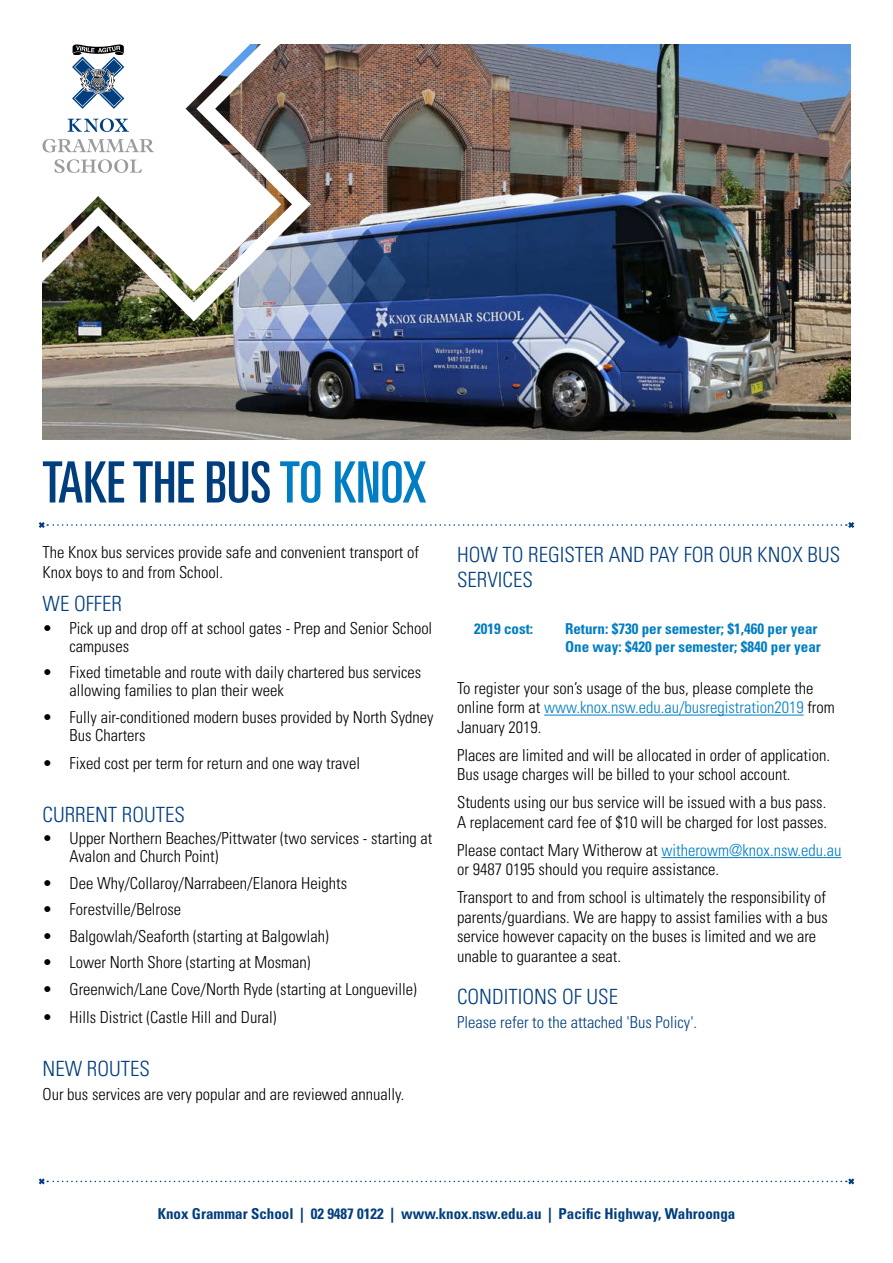
<style>
.page{position:relative;width:893px;height:1263px;background:#fff}
.page>*{position:absolute;margin:0;border:0;box-sizing:border-box;transform-origin:0 0}
.t1{font:ultra-condensed 57px "Univers LT Std";color:#003e7e}
.t2{font:300 condensed 21px/25.2px "Univers LT Std";color:#003e7e}
.t3{font:300 condensed 16.5px/19.5px "Univers LT Std";color:#000}
.t4{font:300 condensed 16.5px "Univers LT Std";color:#003e7e}
.t5{font:700 condensed 15px/18px "Univers LT Std";color:#007dc3}
.t6{font:700 condensed 15px "Univers LT Std";color:#003e7e}
.s1{color:#007dc3}
</style>
<div class="page">
<hr style="left:544px;top:715px;width:260px;height:1px;background:#007dc3">
<hr style="left:661px;top:857px;width:180px;height:1px;background:#007dc3">
<svg style="left:38px;top:1178px;width:817px;height:7px"></svg>
<svg style="left:38px;top:522px;width:817px;height:6px"></svg>
<img style="left:43px;top:44px;width:807px;height:395px">
<img style="left:42px;top:44px;width:269px;height:277px">
<svg style="left:42px;top:139px;width:112px;height:13px"></svg>
<svg style="left:55px;top:159px;width:87px;height:14px"></svg>
<svg style="left:68px;top:118px;width:61px;height:14px"></svg>
<svg style="left:72px;top:44px;width:52px;height:65px"></svg>
<h1 class="t1" style="left:43px;top:450px;width:386px">TAKE THE BUS <span class="s1">TO KNOX</span></h1>
<p class="t3" style="left:43px;top:543px;width:378px">The Knox bus services provide safe and convenient transport of<br>Knox boys to and from School.</p>
<p class="t2" style="left:43px;top:591px;width:81px">WE OFFER</p>
<p class="t3" style="left:70px;top:619px;width:364px;line-height:18px;text-indent:-27px">• Pick up and drop off at school gates - Prep and Senior School campuses</p>
<p class="t3" style="left:70px;top:663px;width:353px;line-height:18px;text-indent:-27px">• Fixed timetable and route with daily chartered bus services allowing families to plan their week</p>
<p class="t3" style="left:70px;top:708px;width:366px;line-height:18px;text-indent:-27px">• Fully air-conditioned modern buses provided by North Sydney<br>Bus Charters</p>
<p class="t3" style="left:43px;top:753px;width:319px">• Fixed cost per term for return and one way travel</p>
<p class="t2" style="left:43px;top:802px;width:144px">CURRENT ROUTES</p>
<p class="t3" style="left:70px;top:829px;width:364px;line-height:18px;text-indent:-27px">• Upper Northern Beaches/Pittwater (two services - starting at<br>Avalon and Church Point)</p>
<p class="t3" style="left:43px;top:873px;width:306px">• Dee Why/Collaroy/Narrabeen/Elanora Heights</p>
<p class="t3" style="left:43px;top:900px;width:140px">• Forestville/Belrose</p>
<p class="t3" style="left:43px;top:926px;width:288px">• Balgowlah/Seaforth (starting at Balgowlah)</p>
<p class="t3" style="left:43px;top:953px;width:269px">• Lower North Shore (starting at Mosman)</p>
<p class="t3" style="left:43px;top:979px;width:376px">• Greenwich/Lane Cove/North Ryde (starting at Longueville)</p>
<p class="t3" style="left:43px;top:1007px;width:236px">• Hills District (Castle Hill and Dural)</p>
<p class="t2" style="left:43px;top:1056px;width:109px">NEW ROUTES</p>
<p class="t3" style="left:43px;top:1084px;width:363px">Our bus services are very popular and are reviewed annually.</p>
<p class="t2" style="left:457px;top:541px;width:385px">HOW TO REGISTER AND PAY FOR OUR KNOX BUS<br>SERVICES</p>
<p class="t5" style="left:474px;top:620px;width:61px">2019 cost:</p>
<p class="t5" style="left:565px;top:620px;width:257px">Return: $730 per semester; $1,460 per year<br>One way: $420 per semester; $840 per year</p>
<p class="t3" style="left:457px;top:678px;width:379px">To register your son’s usage of the bus, please complete the online form at <span class="s1">www.knox.nsw.edu.au/busregistration2019</span> from<br>January 2019.</p>
<p class="t3" style="left:457px;top:745px;width:374px">Places are limited and will be allocated in order of application.<br>Bus usage charges will be billed to your school account.</p>
<p class="t3" style="left:457px;top:793px;width:372px">Students using our bus service will be issued with a bus pass.<br>A replacement card fee of $10 will be charged for lost passes.</p>
<p class="t3" style="left:457px;top:840px;width:386px">Please contact Mary Witherow at <span class="s1">witherowm@knox.nsw.edu.au </span>or 9487 0195 should you require assistance.</p>
<p class="t3" style="left:457px;top:888px;width:372px">Transport to and from school is ultimately the responsibility of parents/guardians. We are happy to assist families with a bus service however capacity on the buses is limited and we are unable to guarantee a seat.</p>
<p class="t2" style="left:457px;top:984px;width:163px">CONDITIONS OF USE</p>
<p class="t4" style="left:457px;top:1012px;width:242px">Please refer to the attached 'Bus Policy'.</p>
<p class="t6" style="left:158px;top:1204px;width:579px">Knox Grammar School | 02 9487 0122 | www.knox.nsw.edu.au | Pacific Highway, Wahroonga</p>
</div>
